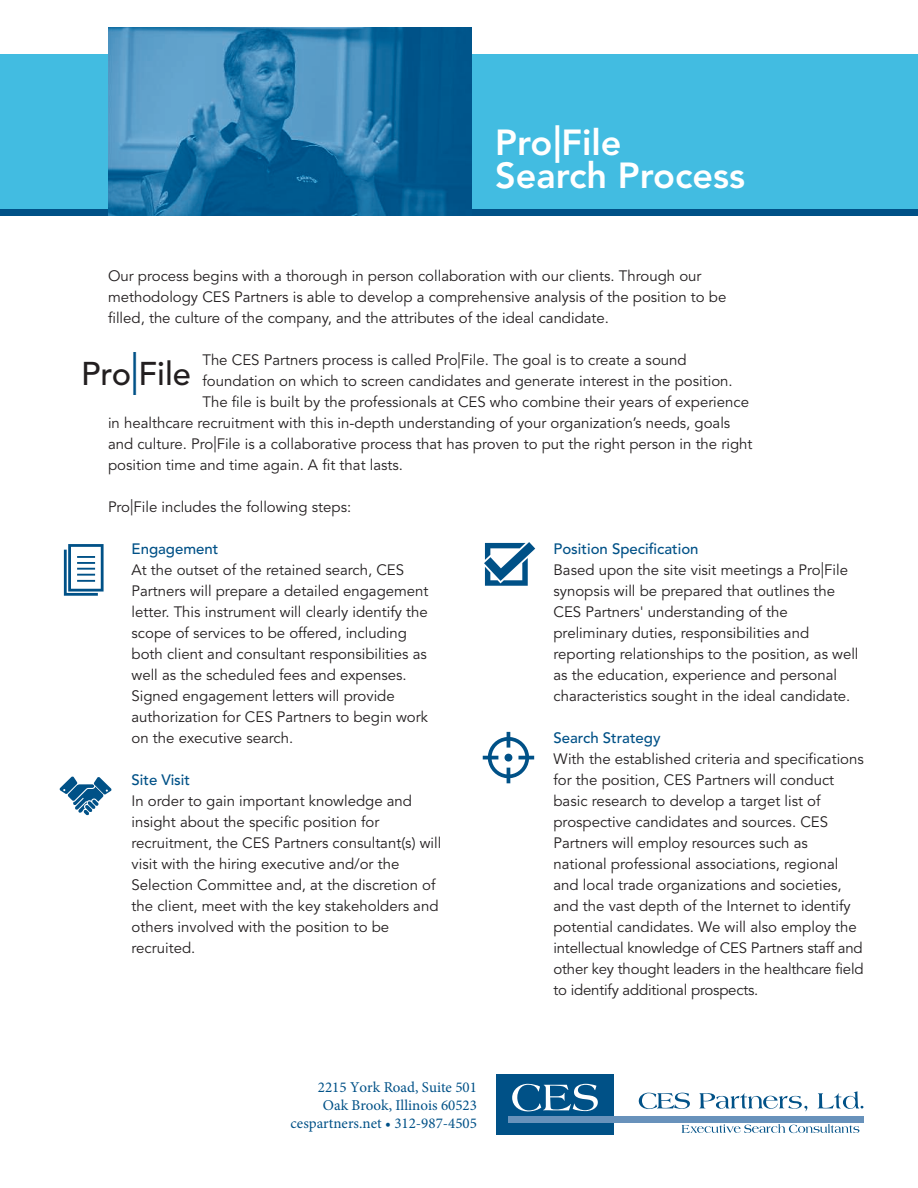
<style>
.page{position:relative;width:918px;height:1188px;background:#fff}
.page>*{position:absolute;margin:0;border:0;box-sizing:border-box;transform-origin:0 0}
.t1{font:800 36px/33px "Avenir";color:#fff}
.t2{font:500 32.7px "Avenir";color:#231f20}
.t3{font:15px/21px "Avenir";color:#231f20}
.t4{font:15px/18px "Minion Pro";color:#005187;text-align:right}
.t5{font:500 15px "Avenir";color:#005187}
.s1{font-size:48.6px}
.s2{font-size:21px}
.s3{font-size:55.5px;color:#005187}
.s4{font-weight:500;color:#005187}
</style>
<div class="page">
<div style="left:0;top:54px;width:918px;height:162px;background:#42bce1"></div>
<div style="left:0;top:209px;width:918px;height:7px;background:#005187"></div>
<img style="left:108px;top:27px;width:363px;height:189px">
<div style="left:496px;top:1074px;width:118px;height:60px;background:#005187"></div>
<div style="left:508px;top:1116px;width:356px;height:6px;background:#6892bb"></div>
<svg style="left:639px;top:1093px;width:51px;height:16px"></svg>
<svg style="left:699px;top:1093px;width:108px;height:18px"></svg>
<svg style="left:818px;top:1091px;width:46px;height:18px"></svg>
<svg style="left:682px;top:1124px;width:178px;height:9px"></svg>
<svg style="left:512px;top:1084px;width:86px;height:28px"></svg>
<svg style="left:64px;top:544px;width:40px;height:52px"></svg>
<svg style="left:59px;top:776px;width:53px;height:39px"></svg>
<svg style="left:484px;top:542px;width:51px;height:44px"></svg>
<svg style="left:483px;top:732px;width:51px;height:51px"></svg>
<h1 class="t1" style="left:495px;top:129px;width:251px">Pro<span class="s1">|</span>File<br>Search Process</h1>
<p class="t3" style="left:108px;top:267px;width:620px">Our process begins with a thorough in person collaboration with our clients. Through our methodology CES Partners is able to develop a comprehensive analysis of the position to be filled, the culture of the company, and the attributes of the ideal candidate.</p>
<p class="t3" style="left:202px;top:351px;width:486px">The CES Partners process is called Pro<span class="s2">|</span>File. The goal is to create a sound</p>
<p class="t3" style="left:202px;top:372px;width:532px">foundation on which to screen candidates and generate interest in the position.</p>
<p class="t3" style="left:202px;top:393px;width:548px">The file is built by the professionals at CES who combine their years of experience</p>
<p class="t3" style="left:108px;top:414px;width:624px">in healthcare recruitment with this in-depth understanding of your organization’s needs, goals</p>
<p class="t3" style="left:108px;top:435px;width:646px">and culture. Pro<span class="s2">|</span>File is a collaborative process that has proven to put the right person in the right</p>
<p class="t3" style="left:108px;top:456px;width:297px">position time and time again. A fit that lasts.</p>
<p class="t3" style="left:108px;top:498px;width:245px">Pro<span class="s2">|</span>File includes the following steps:</p>
<h2 class="t2" style="left:81px;top:360px;width:112px">Pro<span class="s3">|</span>File</h2>
<p class="t5" style="left:132px;top:543px;width:88px">Engagement</p>
<p class="t3" style="left:132px;top:560px;width:299px">At the outset of the retained search, CES Partners will prepare a detailed engagement letter. This instrument will clearly identify the scope of services to be offered, including both client and consultant responsibilities as well as the scheduled fees and expenses.<br>Signed engagement letters will provide authorization for CES Partners to begin work on the executive search.</p>
<p class="t5" style="left:132px;top:774px;width:60px">Site Visit</p>
<p class="t3" style="left:132px;top:791px;width:311px">In order to gain important knowledge and insight about the specific position for recruitment, the CES Partners consultant(s) will visit with the hiring executive and/or the Selection Committee and, at the discretion of the client, meet with the key stakeholders and others involved with the position to be recruited.</p>
<p class="t4" style="left:291px;top:1078px;width:188px">2215 York Road, Suite 501<br>Oak Brook, Illinois 60523 cespartners.net • 312-987-4505</p>
<p class="t3" style="left:554px;top:539px;width:307px"><span class="s4">Position Specification<br></span>Based upon the site visit meetings a Pro<span class="s2">|</span>File synopsis will be prepared that outlines the CES Partners' understanding of the preliminary duties, responsibilities and reporting relationships to the position, as well as the education, experience and personal characteristics sought in the ideal candidate.</p>
<p class="t5" style="left:554px;top:732px;width:109px">Search Strategy</p>
<p class="t3" style="left:554px;top:749px;width:312px">With the established criteria and specifications for the position, CES Partners will conduct basic research to develop a target list of prospective candidates and sources. CES Partners will employ resources such as national professional associations, regional and local trade organizations and societies, and the vast depth of the Internet to identify potential candidates. We will also employ the intellectual knowledge of CES Partners staff and other key thought leaders in the healthcare field to identify additional prospects.</p>
</div>
